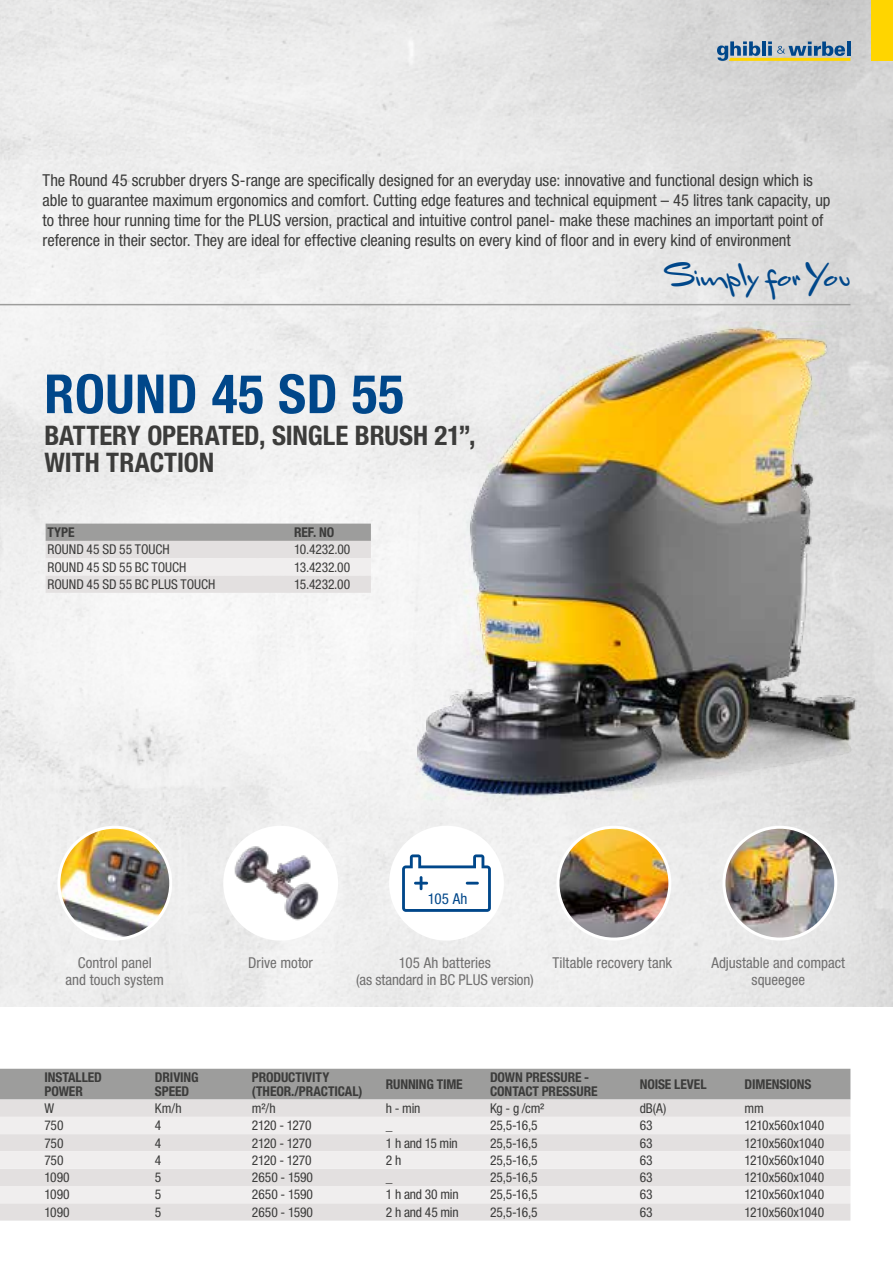
<style>
.page{position:relative;width:893px;height:1263px;background:#fff}
.page>*{position:absolute;margin:0;border:0;box-sizing:border-box;transform-origin:0 0}
.t1{font:700 condensed 54px "Helvetica Neue LT Std";letter-spacing:.01em;color:#00478a}
.t2{font:30px "Mr Sandsfort";letter-spacing:.02em;color:#00478a}
._3-Testo{font:700 condensed 27px/27px "Helvetica Neue LT Std";color:#3c3c3b}
._3-Testo-2{font:condensed 16.5px/19.8px "Helvetica Neue LT Std";letter-spacing:-.005em;color:#3c3c3b}
._3-Testo-3{font:condensed 15px/16.5px "Helvetica Neue LT Std";color:#706f6f;text-align:center}
._3-Testo-4{font:condensed 15px "Helvetica Neue LT Std";color:#00478a}
.Tab-testi{font:condensed 13.5px "Helvetica Neue LT Std";letter-spacing:-.005em;color:#3c3c3b}
.Tab-Sottotito{font:700 condensed 13.5px/13.5px "Helvetica Neue LT Std";letter-spacing:-.01em;color:#3c3c3b}
</style>
<div class="page">
<img style="left:0;top:0;width:893px;height:1007px">
<img style="left:370px;top:321px;width:506px;height:520px">
<img style="left:59px;top:827px;width:112px;height:112px;border-radius:56px">
<div style="left:57px;top:826px;width:115px;height:114px;border:3px solid #fff;border-radius:50%"></div>
<div style="left:225px;top:827px;width:112px;height:112px;background:#fff;border-radius:50%"></div>
<img style="left:225px;top:827px;width:112px;height:103px">
<div style="left:223px;top:826px;width:115px;height:114px;border:3px solid #fff;border-radius:50%"></div>
<div style="left:391px;top:827px;width:111px;height:112px;background:#fff;border-radius:50%"></div>
<div style="left:389px;top:826px;width:115px;height:114px;border:3px solid #fff;border-radius:50%"></div>
<img style="left:724px;top:827px;width:112px;height:112px;border-radius:56px">
<div style="left:722px;top:826px;width:115px;height:114px;border:3px solid #fff;border-radius:50%"></div>
<img style="left:558px;top:827px;width:112px;height:112px;border-radius:56px">
<div style="left:556px;top:826px;width:115px;height:114px;border:3px solid #fff;border-radius:50%"></div>
<svg style="left:402px;top:854px;width:89px;height:58px"></svg>
<div style="left:872px;top:0;width:21px;height:61px;background:#ffd500"></div>
<svg style="left:717px;top:41px;width:133px;height:20px;background:#8fa19b"></svg>
<svg style="left:46px;top:524px;width:325px;height:69px;background:#d5d3d3"></svg>
<div style="left:0;top:1069px;width:850px;height:30px;background:#9d9d9c"></div>
<div style="left:0;top:1099px;width:850px;height:121px;background:#e3e0e0"></div>
<svg style="left:0;top:1117px;width:850px;height:86px;background:#eae8e8"></svg>
<hr style="left:0;top:304px;width:850px;height:1px;background:#9d9d9c">
<p class="_3-Testo-2" style="left:43px;top:170px;width:790px">The Round 45 scrubber dryers S-range are specifically designed for an everyday use: innovative and functional design which is able to guarantee maximum ergonomics and comfort. Cutting edge features and technical equipment – 45 litres tank capacity, up to three hour running time for the PLUS version, practical and intuitive control panel- make these machines an important point of reference in their sector. They are ideal for effective cleaning results on every kind of floor and in every kind of environment</p>
<p class="t1" style="left:44px;top:361px;width:361px">ROUND 45 SD 55</p>
<p class="_3-Testo" style="left:44px;top:422px;width:433px">BATTERY OPERATED, SINGLE BRUSH 21”,<br>WITH TRACTION</p>
<p class="Tab-Sottotito" style="left:48px;top:525px;width:29px">TYPE</p>
<p class="Tab-Sottotito" style="left:294px;top:525px;width:42px">REF. NO</p>
<p class="Tab-testi" style="left:48px;top:542px;width:124px">ROUND 45 SD 55 TOUCH</p>
<p class="Tab-testi" style="left:294px;top:542px;width:58px">10.4232.00</p>
<p class="Tab-testi" style="left:48px;top:559px;width:140px">ROUND 45 SD 55 BC TOUCH</p>
<p class="Tab-testi" style="left:294px;top:559px;width:58px">13.4232.00</p>
<p class="Tab-testi" style="left:48px;top:576px;width:169px">ROUND 45 SD 55 BC PLUS TOUCH</p>
<p class="Tab-testi" style="left:294px;top:576px;width:58px">15.4232.00</p>
<p class="t2" style="left:670px;top:256px;width:182px">Simply for You</p>
<p class="_3-Testo-3" style="left:78px;top:954px;width:75px">Control panel</p>
<p class="_3-Testo-3" style="left:66px;top:971px;width:100px">and touch system</p>
<p class="_3-Testo-4" style="left:428px;top:890px;width:41px">105 Ah</p>
<p class="_3-Testo-3" style="left:248px;top:954px;width:66px">Drive motor</p>
<p class="_3-Testo-3" style="left:399px;top:954px;width:94px">105 Ah batteries</p>
<p class="_3-Testo-3" style="left:356px;top:971px;width:179px">(as standard in BC PLUS version)</p>
<p class="_3-Testo-3" style="left:552px;top:954px;width:121px">Tiltable recovery tank</p>
<p class="_3-Testo-3" style="left:711px;top:954px;width:135px">Adjustable and compact squeegee</p>
<p class="Tab-Sottotito" style="left:44px;top:1070px;width:59px">INSTALLED<br>POWER</p>
<p class="Tab-Sottotito" style="left:155px;top:1070px;width:45px">DRIVING<br>SPEED</p>
<p class="Tab-Sottotito" style="left:252px;top:1070px;width:112px">PRODUCTIVITY (THEOR./PRACTICAL)</p>
<p class="Tab-Sottotito" style="left:386px;top:1077px;width:78px">RUNNING TIME</p>
<p class="Tab-Sottotito" style="left:490px;top:1070px;width:109px">DOWN PRESSURE -<br>CONTACT PRESSURE</p>
<p class="Tab-Sottotito" style="left:640px;top:1077px;width:68px">NOISE LEVEL</p>
<p class="Tab-Sottotito" style="left:745px;top:1077px;width:68px">DIMENSIONS</p>
<p class="Tab-testi" style="left:44px;top:1100px;width:11px">W</p>
<p class="Tab-testi" style="left:155px;top:1100px;width:28px">Km/h</p>
<p class="Tab-testi" style="left:252px;top:1100px;width:25px">m²/h</p>
<p class="Tab-testi" style="left:386px;top:1100px;width:36px">h - min</p>
<p class="Tab-testi" style="left:490px;top:1100px;width:56px">Kg - g /cm²</p>
<p class="Tab-testi" style="left:640px;top:1100px;width:28px">dB(A)</p>
<p class="Tab-testi" style="left:745px;top:1100px;width:21px">mm</p>
<p class="Tab-testi" style="left:44px;top:1118px;width:21px">750</p>
<p class="Tab-testi" style="left:155px;top:1118px;width:8px">4</p>
<p class="Tab-testi" style="left:252px;top:1118px;width:61px">2120 - 1270</p>
<p class="Tab-testi" style="left:386px;top:1118px;width:8px">_</p>
<p class="Tab-testi" style="left:490px;top:1118px;width:49px">25,5-16,5</p>
<p class="Tab-testi" style="left:640px;top:1118px;width:15px">63</p>
<p class="Tab-testi" style="left:745px;top:1118px;width:81px">1210x560x1040</p>
<p class="Tab-testi" style="left:44px;top:1135px;width:21px">750</p>
<p class="Tab-testi" style="left:155px;top:1135px;width:8px">4</p>
<p class="Tab-testi" style="left:252px;top:1135px;width:61px">2120 - 1270</p>
<p class="Tab-testi" style="left:386px;top:1135px;width:73px">1 h and 15 min</p>
<p class="Tab-testi" style="left:490px;top:1135px;width:49px">25,5-16,5</p>
<p class="Tab-testi" style="left:640px;top:1135px;width:15px">63</p>
<p class="Tab-testi" style="left:745px;top:1135px;width:81px">1210x560x1040</p>
<p class="Tab-testi" style="left:44px;top:1152px;width:21px">750</p>
<p class="Tab-testi" style="left:155px;top:1152px;width:8px">4</p>
<p class="Tab-testi" style="left:252px;top:1152px;width:61px">2120 - 1270</p>
<p class="Tab-testi" style="left:386px;top:1152px;width:17px">2 h</p>
<p class="Tab-testi" style="left:490px;top:1152px;width:49px">25,5-16,5</p>
<p class="Tab-testi" style="left:640px;top:1152px;width:15px">63</p>
<p class="Tab-testi" style="left:745px;top:1152px;width:81px">1210x560x1040</p>
<p class="Tab-testi" style="left:44px;top:1169px;width:27px">1090</p>
<p class="Tab-testi" style="left:155px;top:1169px;width:8px">5</p>
<p class="Tab-testi" style="left:252px;top:1169px;width:63px">2650 - 1590</p>
<p class="Tab-testi" style="left:386px;top:1169px;width:8px">_</p>
<p class="Tab-testi" style="left:490px;top:1169px;width:49px">25,5-16,5</p>
<p class="Tab-testi" style="left:640px;top:1169px;width:15px">63</p>
<p class="Tab-testi" style="left:745px;top:1169px;width:81px">1210x560x1040</p>
<p class="Tab-testi" style="left:44px;top:1187px;width:27px">1090</p>
<p class="Tab-testi" style="left:155px;top:1187px;width:8px">5</p>
<p class="Tab-testi" style="left:252px;top:1187px;width:63px">2650 - 1590</p>
<p class="Tab-testi" style="left:386px;top:1187px;width:74px">1 h and 30 min</p>
<p class="Tab-testi" style="left:490px;top:1187px;width:49px">25,5-16,5</p>
<p class="Tab-testi" style="left:640px;top:1187px;width:15px">63</p>
<p class="Tab-testi" style="left:745px;top:1187px;width:81px">1210x560x1040</p>
<p class="Tab-testi" style="left:44px;top:1204px;width:27px">1090</p>
<p class="Tab-testi" style="left:155px;top:1204px;width:8px">5</p>
<p class="Tab-testi" style="left:252px;top:1204px;width:63px">2650 - 1590</p>
<p class="Tab-testi" style="left:386px;top:1204px;width:74px">2 h and 45 min</p>
<p class="Tab-testi" style="left:490px;top:1204px;width:49px">25,5-16,5</p>
<p class="Tab-testi" style="left:640px;top:1204px;width:15px">63</p>
<p class="Tab-testi" style="left:745px;top:1204px;width:81px">1210x560x1040</p>
</div>
